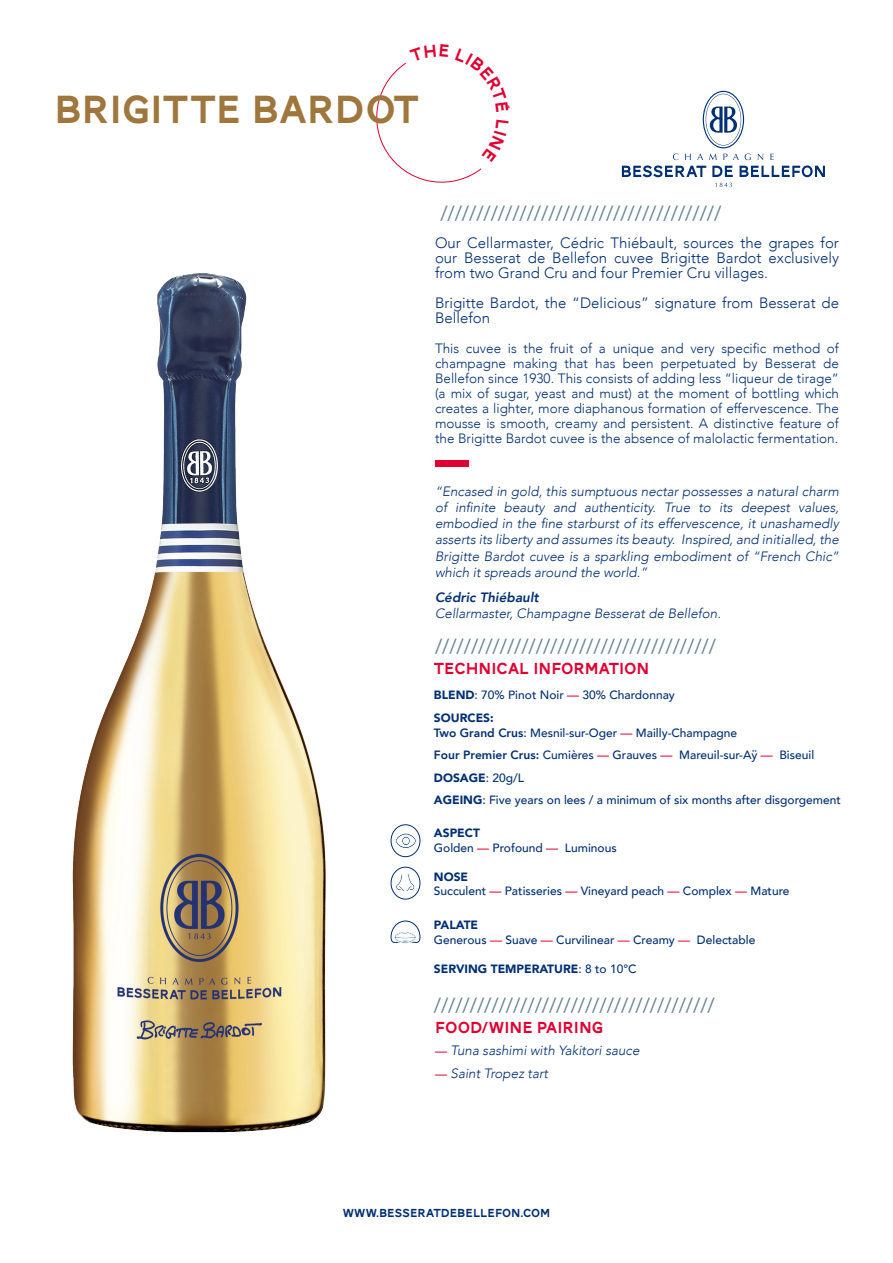
<style>
.page{position:relative;width:893px;height:1263px;background:#fff}
.page>*{position:absolute;margin:0;border:0;box-sizing:border-box;transform-origin:0 0}
.t1{font:40.5px "AW Conqueror Std Carved One";color:#9f773d}
.t2{font:21px "Myriad Pro";color:#678391}
.t3{font:16.5px "AW Conqueror Std Carved One";color:#e00031}
.t4{font:300 15px/15px "Avenir";color:#002f73;text-align:justify}
.t5{font:italic 300 13.5px/16.2px "Avenir";color:#002f73;text-align:justify}
.t6{font:300 13.5px/15px "Avenir";color:#002f73;text-align:justify}
.t7{font:500 12px "Avenir";color:#002f73}
.t8{font:900 12px "Avenir";color:#002f73}
.t9{font:12px "AW Conqueror Std Carved One";color:#002f73}
.s1{font-weight:800}
.s2{font-weight:900}
.s3{color:#e00031}
.s4{font-weight:500}
.s5{font-weight:500;font-style:normal;font-size:12px;color:#e00031}
</style>
<div class="page">
<img style="left:72px;top:273px;width:254px;height:860px">
<svg style="left:703px;top:91px;width:41px;height:57px"></svg>
<svg style="left:622px;top:154px;width:203px;height:23px"></svg>
<svg style="left:715px;top:183px;width:17px;height:4px"></svg>
<div style="left:435px;top:461px;width:33px;height:6px;background:#e00031"></div>
<div style="left:391px;top:824px;width:29px;height:33px;border:1px solid #002f73;border-radius:50%"></div>
<svg style="left:395px;top:833px;width:22px;height:16px"></svg>
<div style="left:391px;top:867px;width:29px;height:32px;border:1px solid #002f73;border-radius:50%"></div>
<svg style="left:395px;top:873px;width:20px;height:19px"></svg>
<svg style="left:390px;top:920px;width:31px;height:24px"></svg>
<svg style="left:376px;top:62px;width:106px;height:121px"></svg>
<p class="t1" style="left:54px;top:88px;width:367px">BRIGITTE BARDOT</p>
<p class="t2" style="left:440px;top:200px;width:282px">///////////////////////////////////////</p>
<p class="t4" style="left:435px;top:235px;width:405px">Our Cellarmaster, Cédric Thiébault, sources the grapes for our Besserat de Bellefon cuvee Brigitte Bardot exclusively from two Grand Cru and four Premier Cru villages.</p>
<p class="t4" style="left:435px;top:295px;width:405px">Brigitte Bardot, the “Delicious” signature from Besserat de<br>Bellefon</p>
<p class="t6" style="left:435px;top:341px;width:405px">This cuvee is the fruit of a unique and very specific method of champagne making that has been perpetuated by Besserat de Bellefon since 1930. This consists of adding less “liqueur de tirage” (a mix of sugar, yeast and must) at the moment of bottling which creates a lighter, more diaphanous formation of effervescence. The mousse is smooth, creamy and persistent. A distinctive feature of the Brigitte Bardot cuvee is the absence of malolactic fermentation.</p>
<p class="t5" style="left:435px;top:483px;width:405px">“Encased in gold, this sumptuous nectar possesses a natural charm of infinite beauty and authenticity. True to its deepest values, embodied in the fine starburst of its effervescence, it unashamedly asserts its liberty and assumes its beauty. Inspired, and initialled, the Brigitte Bardot cuvee is a sparkling embodiment of “French Chic” which it spreads around the world.”</p>
<p class="t5" style="left:435px;top:589px;width:287px"><span class="s1">Cédric Thiébault<br></span>Cellarmaster, Champagne Besserat de Bellefon.</p>
<p class="t2" style="left:435px;top:633px;width:282px">///////////////////////////////////////</p>
<p class="t3" style="left:434px;top:660px;width:217px">TECHNICAL INFORMATION</p>
<p class="t7" style="left:434px;top:684px;width:242px"><span class="s2">BLEND</span>: 70% Pinot Noir <span class="s3">—</span> 30% Chardonnay</p>
<p class="t8" style="left:434px;top:707px;width:61px">SOURCES:</p>
<p class="t7" style="left:434px;top:722px;width:305px"><span class="s1">Two Grand Crus</span>: Mesnil-sur-Oger <span class="s3">—</span> Mailly-Champagne</p>
<p class="t7" style="left:434px;top:744px;width:382px"><span class="s1">Four Premier Crus:</span> Cumières <span class="s3">—</span> Grauves <span class="s3">—</span> Mareuil-sur-Aÿ <span class="s3">—</span> Biseuil</p>
<p class="t8" style="left:434px;top:767px;width:92px">DOSAGE<span class="s4">: 20g/L</span></p>
<p class="t7" style="left:434px;top:789px;width:408px"><span class="s2">AGEING</span>: Five years on lees / a minimum of six months after disgorgement</p>
<p class="t8" style="left:434px;top:822px;width:48px">ASPECT</p>
<p class="t7" style="left:434px;top:837px;width:184px">Golden <span class="s3">—</span> Profound <span class="s3">—</span> Luminous</p>
<p class="t8" style="left:434px;top:866px;width:36px">NOSE</p>
<p class="t7" style="left:434px;top:881px;width:357px">Succulent <span class="s3">—</span> Patisseries <span class="s3">—</span> Vineyard peach <span class="s3">—</span> Complex <span class="s3">—</span> Mature</p>
<p class="t8" style="left:434px;top:915px;width:46px">PALATE</p>
<p class="t7" style="left:434px;top:929px;width:323px">Generous <span class="s3">—</span> Suave <span class="s3">—</span> Curvilinear <span class="s3">—</span> Creamy <span class="s3">—</span> Delectable</p>
<p class="t8" style="left:434px;top:958px;width:204px">SERVING TEMPERATURE<span class="s4">: 8 to 10°C</span></p>
<p class="t2" style="left:434px;top:992px;width:282px">///////////////////////////////////////</p>
<p class="t3" style="left:435px;top:1018px;width:170px">FOOD/WINE PAIRING</p>
<p class="t5" style="left:435px;top:1042px;width:206px"><span class="s5">—</span> Tuna sashimi with Yakitori sauce</p>
<p class="t5" style="left:435px;top:1065px;width:114px"><span class="s5">—</span> Saint Tropez tart</p>
<p class="t9" style="left:343px;top:1207px;width:209px">WWW.BESSERATDEBELLEFON.COM</p>
</div>
